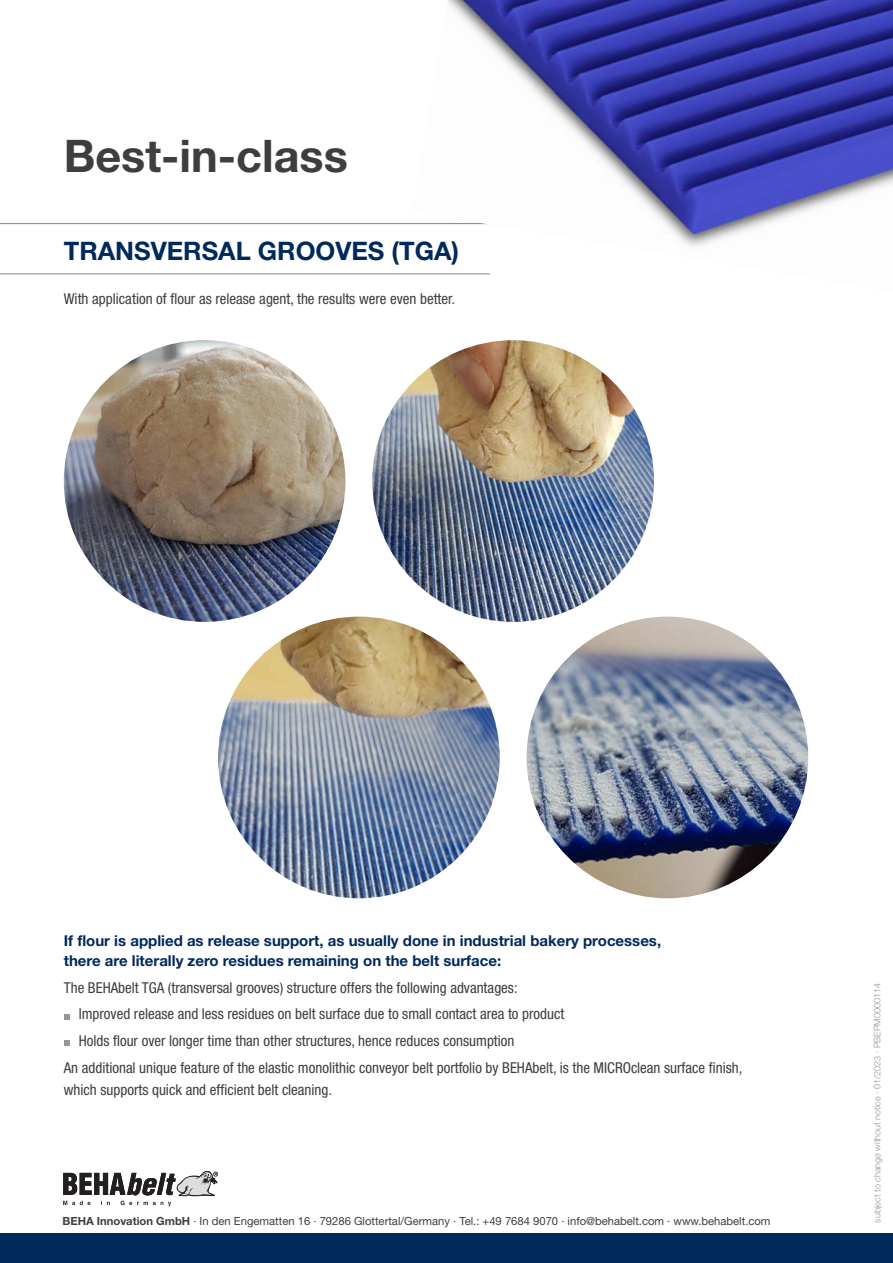
<style>
.page{position:relative;width:893px;height:1263px;background:#fff}
.page>*{position:absolute;margin:0;border:0;box-sizing:border-box;transform-origin:0 0}
.t1{font:700 45px "Helvetica Neue LT Pro";color:#3e3e3f}
.t2{font:700 25.5px "Helvetica Neue LT Pro";color:#00295c}
.t3{font:condensed 15px "Helvetica Neue LT Pro";color:#3e3e3f}
.t4{font:700 15px/19.5px "Helvetica Neue LT Pro";color:#00295c}
.t5{font:11.25px "Helvetica Neue LT Pro";color:#3e3e3f}
.t6{font:300 9px "Helvetica Neue LT Pro";color:#939598}
.s1{font-weight:700}
</style>
<div class="page">
<svg style="left:64px;top:1014px;width:5px;height:5px"></svg>
<svg style="left:64px;top:1040px;width:5px;height:6px"></svg>
<img style="left:64px;top:340px;width:281px;height:282px;border-radius:141px">
<img style="left:372px;top:340px;width:282px;height:282px;border-radius:141px">
<img style="left:218px;top:617px;width:282px;height:281px;border-radius:141px">
<img style="left:527px;top:617px;width:281px;height:281px;border-radius:141px">
<div style="left:0;top:1233px;width:893px;height:30px;background:#00295c"></div>
<hr style="left:0;top:274px;width:490px;height:1px;background:#808285">
<hr style="left:0;top:223px;width:490px;height:1px;background:#808285">
<img style="left:412px;top:0;width:481px;height:275px">
<svg style="left:63px;top:1171px;width:155px;height:35px"></svg>
<h1 class="t1" style="left:64px;top:129px;width:286px">Best-in-class</h1>
<h2 class="t2" style="left:64px;top:235px;width:397px">TRANSVERSAL GROOVES (TGA)</h2>
<p class="t3" style="left:64px;top:290px;width:393px">With application of flour as release agent, the results were even better.</p>
<p class="t4" style="left:64px;top:931px;width:599px">If flour is applied as release support, as usually done in industrial bakery processes, there are literally zero residues remaining on the belt surface:</p>
<p class="t3" style="left:64px;top:978px;width:455px">The BEHAbelt TGA (transversal grooves) structure offers the following advantages:</p>
<p class="t3" style="left:79px;top:1005px;width:487px">Improved release and less residues on belt surface due to small contact area to product</p>
<p class="t3" style="left:79px;top:1032px;width:437px">Holds flour over longer time than other structures, hence reduces consumption</p>
<p class="t3" style="left:64px;top:1058px;width:680px">An additional unique feature of the elastic monolithic conveyor belt portfolio by BEHAbelt, is the MICROclean surface finish,</p>
<p class="t3" style="left:64px;top:1081px;width:270px">which supports quick and efficient belt cleaning.</p>
<p class="t5" style="left:63px;top:1214px;width:710px"><span class="s1">BEHA Innovation GmbH</span> · In den Engematten 16 · 79286 Glottertal/Germany · Tel.: +49 7684 9070 · info@behabelt.com · www.behabelt.com</p>
<p class="t6" style="left:872px;top:1222px;width:241px;rotate:-90deg">subject to change without notice · 01/2023 · PBEPM0000114</p>
</div>
